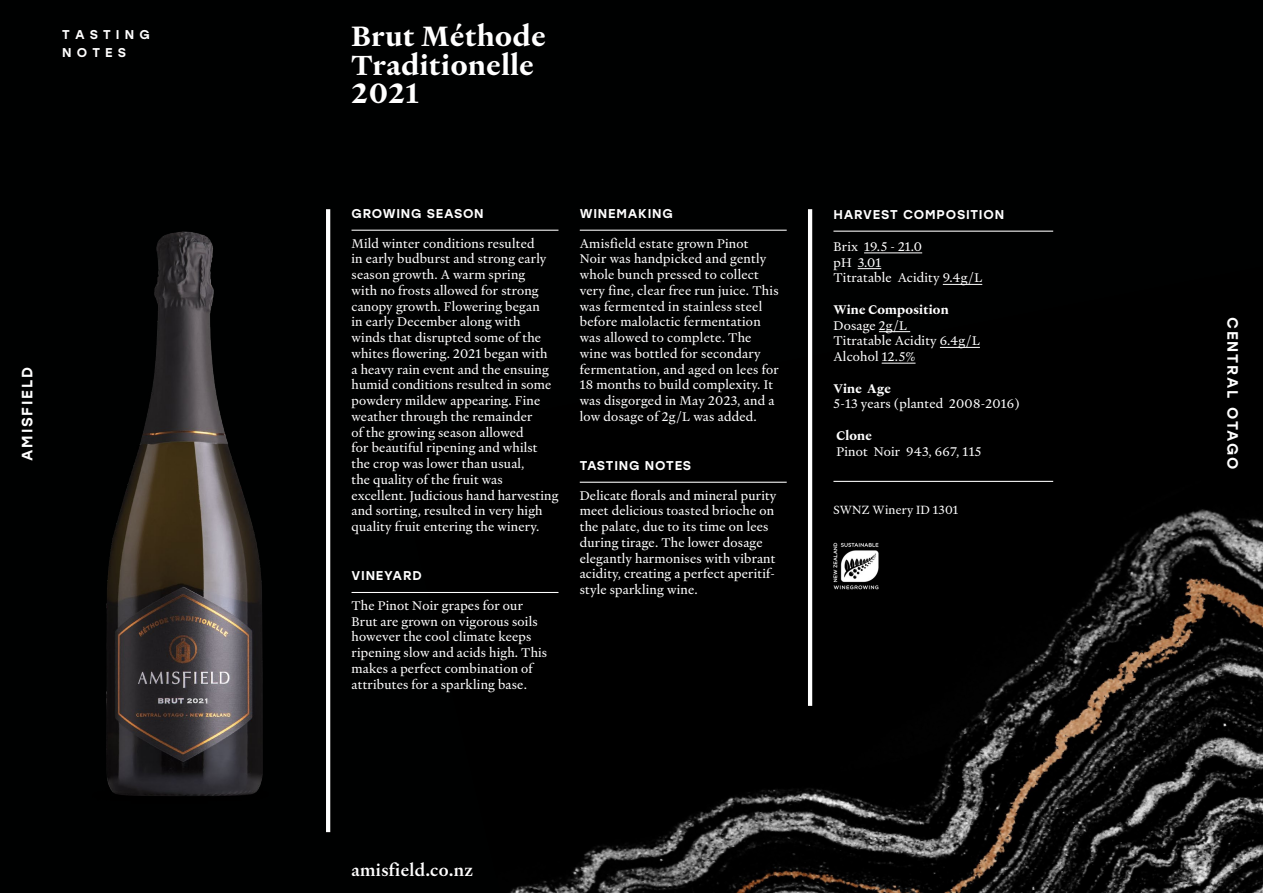
<style>
.page{position:relative;width:1263px;height:893px;background:#000101}
.page>*{position:absolute;margin:0;border:0;box-sizing:border-box;transform-origin:0 0}
.t1{font:700 30px/28.5px "Heldane Text";letter-spacing:.02em;color:#fff}
.t2{font:500 18px "Heldane Text";letter-spacing:.02em;color:#fff}
.t3{font:500 15px "Stolzl";letter-spacing:.12em;color:#fff}
.t4{font:13.5px/15.8px "Heldane Text";letter-spacing:.015em;color:#fff}
.t5{font:700 13.5px "Heldane Text";letter-spacing:.015em;color:#fff}
.t6{font:500 12.75px/18px "Stolzl";letter-spacing:.06em;color:#fff}
.t7{font:12.75px "Heldane Text";letter-spacing:.015em;color:#fff}
</style>
<div class="page">
<hr style="left:833px;top:231px;width:220px;height:1px;background:#fff">
<hr style="left:864px;top:252px;width:58px;height:1px;background:#fff">
<svg style="left:858px;top:268px;width:23px;height:1px"></svg>
<hr style="left:943px;top:284px;width:39px;height:1px;background:#fff">
<hr style="left:879px;top:331px;width:31px;height:1px;background:#fff">
<hr style="left:940px;top:347px;width:40px;height:1px;background:#fff">
<hr style="left:882px;top:363px;width:33px;height:1px;background:#fff">
<hr style="left:351px;top:230px;width:207px;height:1px;background:#fff">
<hr style="left:351px;top:592px;width:207px;height:1px;background:#fff">
<hr style="left:580px;top:230px;width:207px;height:1px;background:#fff">
<hr style="left:580px;top:482px;width:207px;height:1px;background:#fff">
<hr style="left:808px;top:209px;width:4px;height:497px;background:#fff">
<hr style="left:326px;top:209px;width:4px;height:623px;background:#fff">
<img style="left:52px;top:204px;width:261px;height:620px">
<hr style="left:833px;top:481px;width:220px;height:1px;background:#fff">
<img style="left:824px;top:534px;width:63px;height:63px">
<p class="t6" style="left:62px;top:25px;width:89px">T A S T I N G<br>N O T E S</p>
<p class="t3" style="left:17px;top:461px;width:95px;rotate:-90deg">AMISFIELD</p>
<h1 class="t1" style="left:351px;top:22px;width:196px">Brut Méthode<br>Traditionelle<br>2021</h1>
<p class="t6" style="left:351px;top:204px;width:134px">GROWING SEASON</p>
<p class="t4" style="left:351px;top:235px;width:208px">Mild winter conditions resulted<br>in early budburst and strong early season growth. A warm spring<br>with no frosts allowed for strong canopy growth. Flowering began<br>in early December along with<br>winds that disrupted some of the whites flowering. 2021 began with<br>a heavy rain event and the ensuing humid conditions resulted in some powdery mildew appearing. Fine weather through the remainder<br>of the growing season allowed<br>for beautiful ripening and whilst the crop was lower than usual,<br>the quality of the fruit was excellent. Judicious hand harvesting and sorting, resulted in very high quality fruit entering the winery.</p>
<p class="t6" style="left:351px;top:566px;width:72px">VINEYARD</p>
<p class="t4" style="left:351px;top:597px;width:197px">The Pinot Noir grapes for our<br>Brut are grown on vigorous soils however the cool climate keeps ripening slow and acids high. This makes a perfect combination of attributes for a sparkling base.</p>
<p class="t6" style="left:580px;top:204px;width:95px">WINEMAKING</p>
<p class="t4" style="left:580px;top:235px;width:201px">Amisfield estate grown Pinot<br>Noir was handpicked and gently whole bunch pressed to collect very fine, clear free run juice. This was fermented in stainless steel before malolactic fermentation was allowed to complete. The wine was bottled for secondary fermentation, and aged on lees for<br>18 months to build complexity. It was disgorged in May 2023, and a low dosage of 2g/L was added.</p>
<p class="t6" style="left:580px;top:456px;width:113px">TASTING NOTES</p>
<p class="t4" style="left:580px;top:487px;width:198px">Delicate florals and mineral purity meet delicious toasted brioche on the palate, due to its time on lees during tirage. The lower dosage elegantly harmonises with vibrant acidity, creating a perfect aperitif&shy;style sparkling wine.</p>
<p class="t6" style="left:833px;top:205px;width:172px">HARVEST COMPOSITION</p>
<p class="t4" style="left:833px;top:238px;width:150px">Brix 19.5 - 21.0<br>pH 3.01<br>Titratable Acidity 9.4g/L</p>
<p class="t5" style="left:833px;top:301px;width:117px">Wine Composition</p>
<p class="t4" style="left:833px;top:317px;width:148px">Dosage 2g/L<br>Titratable Acidity 6.4g/L<br>Alcohol 12.5%</p>
<p class="t5" style="left:833px;top:379px;width:59px">Vine Age</p>
<p class="t4" style="left:833px;top:396px;width:188px">5-13 years (planted 2008-2016)</p>
<p class="t5" style="left:836px;top:427px;width:37px">Clone</p>
<p class="t4" style="left:836px;top:443px;width:146px">Pinot Noir 943, 667, 115</p>
<p class="t7" style="left:833px;top:502px;width:126px">SWNZ Winery ID 1301</p>
<h2 class="t2" style="left:351px;top:858px;width:123px">amisfield.co.nz</h2>
<p class="t3" style="left:1243px;top:317px;width:154px;rotate:90deg">CENTRAL OTAGO</p>
</div>
